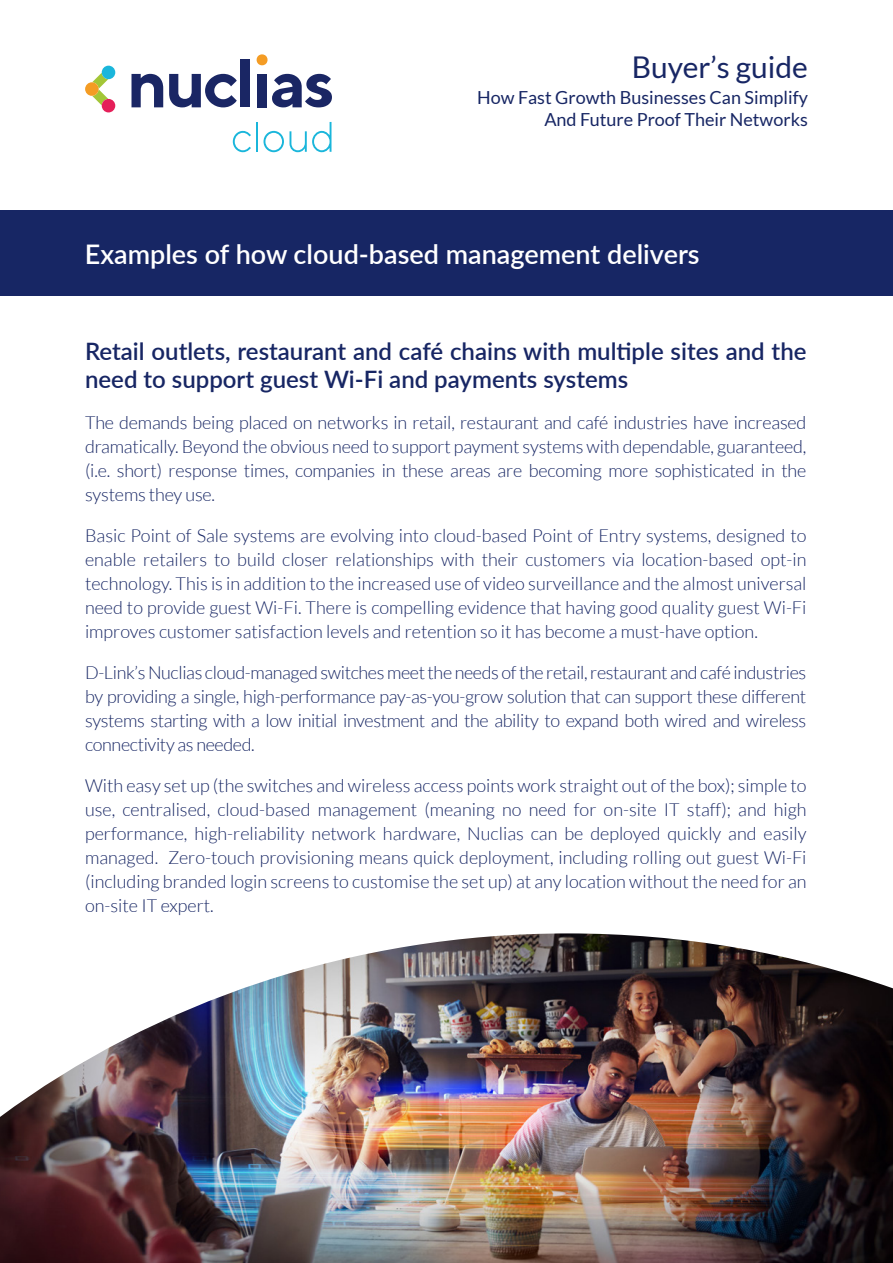
<style>
.page{position:relative;width:893px;height:1263px;background:#fff}
.page>*{position:absolute;margin:0;border:0;box-sizing:border-box;transform-origin:0 0}
.t1{font:30px "Lato";color:#172664}
.t2{font:600 27px "Lato";color:#fff}
.t3{font:600 24px/28.8px "Lato";color:#172664}
.t4{font:300 18px/24px "Lato";letter-spacing:-.01em;color:#172664;text-align:justify}
.t5{font:18px/21.6px "Lato";color:#172664;text-align:right}
</style>
<div class="page">
<div style="left:0;top:210px;width:893px;height:86px;background:#172664"></div>
<img style="left:0;top:933px;width:893px;height:330px">
<svg style="left:256px;top:54px;width:12px;height:12px"></svg>
<svg style="left:85px;top:66px;width:30px;height:47px"></svg>
<svg style="left:132px;top:74px;width:31px;height:33px"></svg>
<svg style="left:169px;top:74px;width:68px;height:33px"></svg>
<div style="left:241px;top:60px;width:9px;height:47px;background:#1a2664"></div>
<div style="left:257px;top:74px;width:10px;height:33px;background:#1a2664"></div>
<svg style="left:272px;top:74px;width:60px;height:33px"></svg>
<svg style="left:233px;top:131px;width:18px;height:21px"></svg>
<hr style="left:256px;top:122px;width:2px;height:30px;background:#1ab6db">
<svg style="left:263px;top:122px;width:68px;height:30px"></svg>
<p class="t1" style="left:632px;top:51px;width:178px">Buyer’s guide</p>
<p class="t5" style="left:477px;top:87px;width:332px">How Fast Growth Businesses Can Simplify<br>And Future Proof Their Networks</p>
<p class="t2" style="left:85px;top:235px;width:616px">Examples of how cloud-based management delivers</p>
<p class="t3" style="left:85px;top:335px;width:723px">Retail outlets, restaurant and café chains with multiple sites and the need to support guest Wi-Fi and payments systems</p>
<p class="t4" style="left:85px;top:411px;width:723px">The demands being placed on networks in retail, restaurant and café industries have increased dramatically. Beyond the obvious need to support payment systems with dependable, guaranteed, (i.e. short) response times, companies in these areas are becoming more sophisticated in the systems they use.</p>
<p class="t4" style="left:85px;top:524px;width:723px">Basic Point of Sale systems are evolving into cloud-based Point of Entry systems, designed to enable retailers to build closer relationships with their customers via location-based opt-in technology. This is in addition to the increased use of video surveillance and the almost universal need to provide guest Wi-Fi. There is compelling evidence that having good quality guest Wi-Fi improves customer satisfaction levels and retention so it has become a must-have option.</p>
<p class="t4" style="left:85px;top:661px;width:723px">D-Link’s Nuclias cloud-managed switches meet the needs of the retail, restaurant and café industries by providing a single, high-performance pay-as-you-grow solution that can support these different systems starting with a low initial investment and the ability to expand both wired and wireless connectivity as needed.</p>
<p class="t4" style="left:85px;top:774px;width:723px">With easy set up (the switches and wireless access points work straight out of the box); simple to use, centralised, cloud-based management (meaning no need for on-site IT staff); and high performance, high-reliability network hardware, Nuclias can be deployed quickly and easily managed. Zero-touch provisioning means quick deployment, including rolling out guest Wi-Fi (including branded login screens to customise the set up) at any location without the need for an on-site IT expert.</p>
</div>
